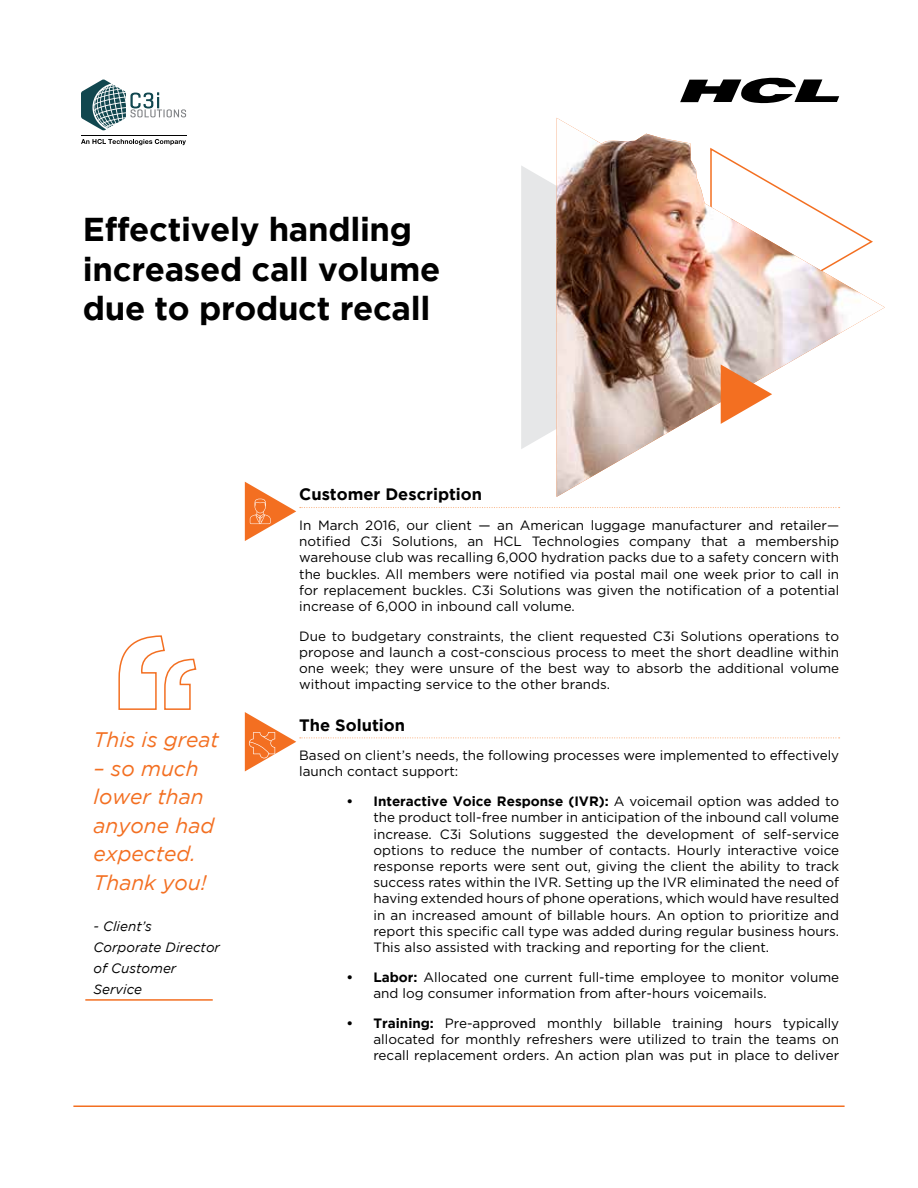
<style>
.page{position:relative;width:918px;height:1188px;background:#fff}
.page>*{position:absolute;margin:0;border:0;box-sizing:border-box;transform-origin:0 0}
.t1{font:700 33px/39.6px "Gotham";letter-spacing:-.01em;color:#000}
.t2{font:italic 21px/28.5px "Gotham";color:#f36f21}
.t3{font:700 16.5px "Gotham";color:#000}
.t4{font:13.5px/16.2px "Gotham";color:#000;text-align:justify}
.t5{font:italic 13.5px/21px "Gotham";color:#000}
.s1{font-weight:700}
</style>
<div class="page">
<svg style="left:680px;top:77px;width:159px;height:27px"></svg>
<svg style="left:521px;top:165px;width:36px;height:284px;background:#e7e8e9"></svg>
<hr style="left:73px;top:1106px;width:772px;height:1px;background:#f36f21">
<svg style="left:245px;top:482px;width:595px;height:59px"></svg>
<img style="left:557px;top:118px;width:328px;height:379px">
<svg style="left:721px;top:364px;width:51px;height:60px"></svg>
<svg style="left:245px;top:712px;width:595px;height:59px"></svg>
<svg style="left:118px;top:635px;width:79px;height:75px"></svg>
<hr style="left:85px;top:999px;width:128px;height:2px;background:#f36f21">
<svg style="left:81px;top:80px;width:105px;height:51px"></svg>
<svg style="left:81px;top:139px;width:105px;height:6px"></svg>
<hr style="left:81px;top:135px;width:105px;height:1px;background:#010101">
<h1 class="t1" style="left:83px;top:209px;width:359px">Effectively handling increased call volume due to product recall</h1>
<h2 class="t2" style="left:94px;top:726px;width:127px">This is great</h2>
<h2 class="t2" style="left:94px;top:754px;width:122px">– so much lower than anyone had expected.<br>Thank you!</h2>
<p class="t5" style="left:94px;top:916px;width:128px">- Client’s<br>Corporate Director of Customer<br>Service</p>
<p class="t3" style="left:299px;top:485px;width:184px">Customer Description</p>
<p class="t4" style="left:299px;top:517px;width:541px">In March 2016, our client — an American luggage manufacturer and retailer— notified C3i Solutions, an HCL Technologies company that a membership warehouse club was recalling 6,000 hydration packs due to a safety concern with the buckles. All members were notified via postal mail one week prior to call in for replacement buckles. C3i Solutions was given the notification of a potential increase of 6,000 in inbound call volume.</p>
<p class="t4" style="left:299px;top:627px;width:542px">Due to budgetary constraints, the client requested C3i Solutions operations to propose and launch a cost-conscious process to meet the short deadline within one week; they were unsure of the best way to absorb the additional volume without impacting service to the other brands.</p>
<p class="t3" style="left:299px;top:715px;width:107px">The Solution</p>
<p class="t4" style="left:299px;top:747px;width:541px">Based on client’s needs, the following processes were implemented to effectively launch contact support:</p>
<p class="t4" style="left:373px;top:793px;width:467px;text-indent:-27px"><span class="s1">• Interactive Voice Response (IVR):</span> A voicemail option was added to the product toll-free number in anticipation of the inbound call volume increase. C3i Solutions suggested the development of self-service options to reduce the number of contacts. Hourly interactive voice response reports were sent out, giving the client the ability to track success rates within the IVR. Setting up the IVR eliminated the need of having extended hours of phone operations, which would have resulted in an increased amount of billable hours. An option to prioritize and report this specific call type was added during regular business hours.<br>This also assisted with tracking and reporting for the client.</p>
<p class="t4" style="left:373px;top:969px;width:467px;text-indent:-27px"><span class="s1">• Labor:</span> Allocated one current full-time employee to monitor volume and log consumer information from after-hours voicemails.</p>
<p class="t4" style="left:373px;top:1014px;width:467px;text-indent:-27px"><span class="s1">• Training:</span> Pre-approved monthly billable training hours typically allocated for monthly refreshers were utilized to train the teams on recall replacement orders. An action plan was put in place to deliver</p>
</div>
